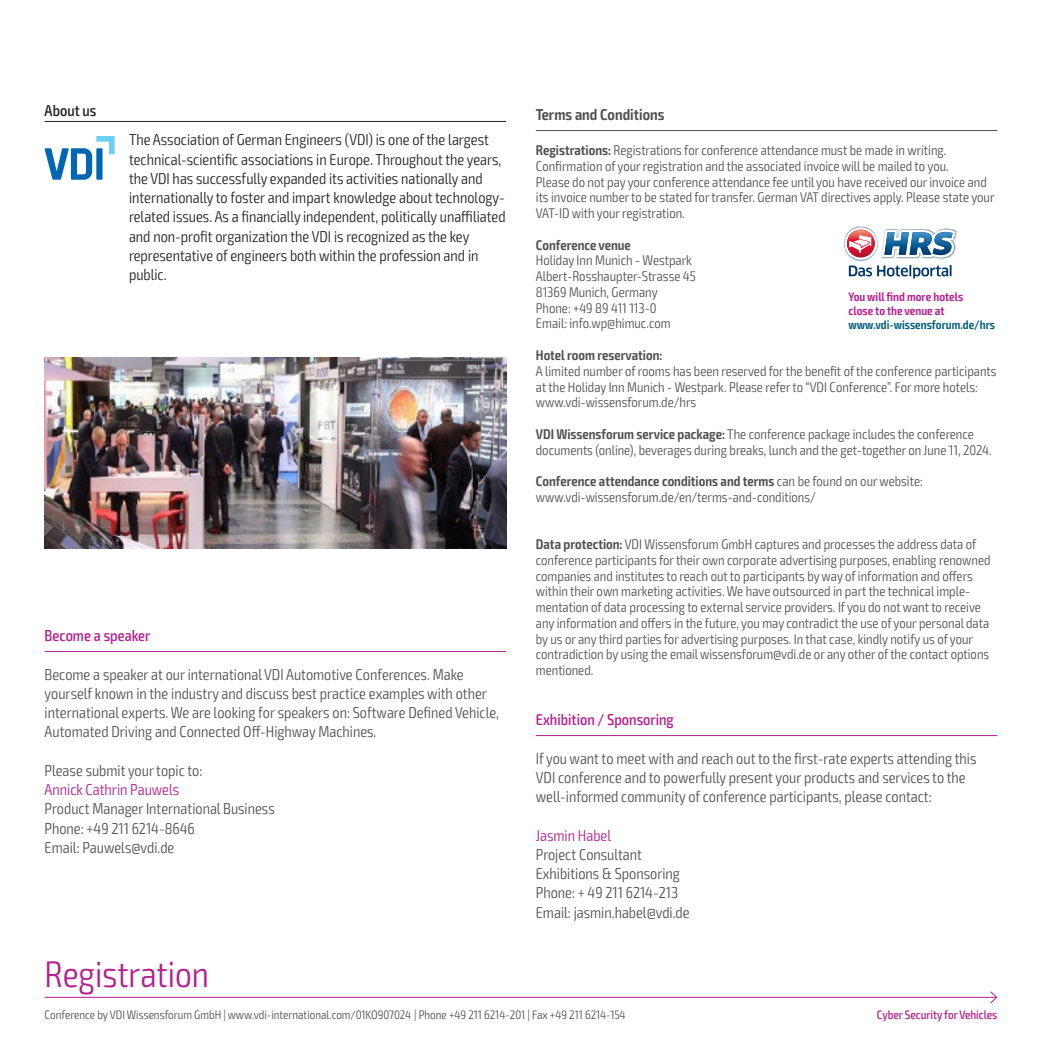
<style>
.page{position:relative;width:1042px;height:1042px;background:#fff}
.page>*{position:absolute;margin:0;border:0;box-sizing:border-box;transform-origin:0 0}
.t1{font:300 condensed 36.75px "Exo 2";color:#b41e8d}
.t2{font:300 condensed 15.75px/19.2px "Exo 2";color:#504f4e}
.t3{font:300 condensed 15.75px/19.2px "Exo 2";color:#231f20}
.t4{font:500 condensed 15.75px "Exo 2";color:#b41e8d}
.t5{font:300 condensed 15.75px "Exo 2";color:#b41e8d}
.t6{font:600 condensed 15.75px "Exo 2";color:#504f4e}
.t7{font:500 condensed 15.75px "Exo 2";color:#231f20}
.t8{font:300 condensed 14px/15.8px "Exo 2";color:#504f4e}
.t9{font:600 condensed 14px "Exo 2";color:#504f4e}
.t10{font:300 condensed 12.25px "Exo 2";color:#504f4e}
.t11{font:600 condensed 12.25px/14px "Exo 2";color:#b41e8d}
.t12{font:600 condensed 12.25px "Exo 2";color:#015e7b}
.t13{font:500 condensed 12.25px "Exo 2";color:#b41e8d}
.s1{font-weight:600}
</style>
<div class="page">
<img style="left:45px;top:357px;width:461px;height:191px">
<hr style="left:536px;top:130px;width:461px;height:1px;background:#504f4e">
<img style="left:843px;top:226px;width:114px;height:35px">
<svg style="left:844px;top:227px;width:33px;height:33px"></svg>
<svg style="left:849px;top:265px;width:102px;height:13px"></svg>
<svg style="left:847px;top:230px;width:28px;height:27px"></svg>
<svg style="left:881px;top:230px;width:75px;height:28px"></svg>
<svg style="left:847px;top:230px;width:27px;height:27px"></svg>
<svg style="left:849px;top:235px;width:22px;height:18px"></svg>
<hr style="left:45px;top:651px;width:461px;height:1px;background:#b41e8d">
<hr style="left:536px;top:735px;width:461px;height:1px;background:#b41e8d">
<hr style="left:45px;top:997px;width:951px;height:1px;background:#b41e8d">
<svg style="left:989px;top:991px;width:9px;height:13px"></svg>
<svg style="left:45px;top:136px;width:69px;height:44px"></svg>
<hr style="left:45px;top:121px;width:461px;height:1px;background:#231f20">
<p class="t7" style="left:45px;top:101px;width:53px">About us</p>
<p class="t3" style="left:129px;top:131px;width:378px">The Association of German Engineers (VDI) is one of the largest technical-scientific associations in Europe. Throughout the years, the VDI has successfully expanded its activities nationally and internationally to foster and impart knowledge about technology&shy;related issues. As a financially independent, politically unaffiliated and non-profit organization the VDI is recognized as the key representative of engineers both within the profession and in public.</p>
<p class="t4" style="left:45px;top:626px;width:107px">Become a speaker</p>
<p class="t2" style="left:45px;top:665px;width:456px">Become a speaker at our international VDI Automotive Conferences. Make yourself known in the industry and discuss best practice examples with other international experts. We are looking for speakers on: Software Defined Vehicle, Automated Driving and Connected Off-Highway Machines.</p>
<p class="t2" style="left:45px;top:761px;width:159px">Please submit your topic to:</p>
<p class="t5" style="left:45px;top:780px;width:136px">Annick Cathrin Pauwels</p>
<p class="t2" style="left:45px;top:799px;width:232px">Product Manager International Business<br>Phone: +49 211 6214-8646<br>Email: Pauwels@vdi.de</p>
<h1 class="t1" style="left:45px;top:953px;width:166px">Registration</h1>
<p class="t6" style="left:536px;top:105px;width:130px">Terms and Conditions</p>
<p class="t8" style="left:536px;top:143px;width:460px"><span class="s1">Registrations:</span> Registrations for conference attendance must be made in writing.<br>Confirmation of your registration and the associated invoice will be mailed to you.<br>Please do not pay your conference attendance fee until you have received our invoice and its invoice number to be stated for transfer. German VAT directives apply. Please state your VAT-ID with your registration.</p>
<p class="t9" style="left:536px;top:236px;width:97px">Conference venue</p>
<p class="t8" style="left:536px;top:253px;width:161px">Holiday Inn Munich - Westpark<br>Albert-Rosshaupter-Strasse 45<br>81369 Munich, Germany<br>Phone: +49 89 411 113-0<br>Email: info.wp@himuc.com</p>
<p class="t9" style="left:536px;top:347px;width:128px">Hotel room reservation:</p>
<p class="t8" style="left:536px;top:363px;width:462px">A limited number of rooms has been reserved for the benefit of the conference participants at the Holiday Inn Munich - Westpark. Please refer to “VDI Conference”. For more hotels: www.vdi-wissensforum.de/hrs</p>
<p class="t8" style="left:536px;top:426px;width:457px"><span class="s1">VDI Wissensforum service package:</span> The conference package includes the conference documents (online), beverages during breaks, lunch and the get-together on June 11, 2024.</p>
<p class="t8" style="left:536px;top:473px;width:388px"><span class="s1">Conference attendance conditions and terms</span> can be found on our website: www.vdi-wissensforum.de/en/terms-and-conditions/</p>
<p class="t8" style="left:536px;top:536px;width:456px"><span class="s1">Data protection:</span> VDI Wissensforum GmbH captures and processes the address data of conference participants for their own corporate advertising purposes, enabling renowned companies and institutes to reach out to participants by way of information and offers within their own marketing activities. We have outsourced in part the technical imple&shy;mentation of data processing to external service providers. If you do not want to receive any information and offers in the future, you may contradict the use of your personal data by us or any third parties for advertising purposes. In that case, kindly notify us of your contradiction by using the email wissensforum@vdi.de or any other of the contact options mentioned.</p>
<p class="t11" style="left:848px;top:289px;width:116px">You will find more hotels close to the venue at</p>
<p class="t12" style="left:848px;top:317px;width:148px">www.vdi-wissensforum.de/hrs</p>
<p class="t4" style="left:536px;top:710px;width:139px">Exhibition / Sponsoring</p>
<p class="t2" style="left:536px;top:749px;width:442px">If you want to meet with and reach out to the first-rate experts attending this<br>VDI conference and to powerfully present your products and services to the well-informed community of conference participants, please contact:</p>
<p class="t5" style="left:536px;top:826px;width:77px">Jasmin Habel</p>
<p class="t2" style="left:536px;top:845px;width:155px">Project Consultant<br>Exhibitions &amp; Sponsoring<br>Phone: + 49 211 6214-213<br>Email: jasmin.habel@vdi.de</p>
<p class="t10" style="left:45px;top:1007px;width:582px">Conference by VDI Wissensforum GmbH | www.vdi-international.com/01KO907024 | Phone +49 211 6214-201 | Fax +49 211 6214-154</p>
<p class="t13" style="left:877px;top:1007px;width:122px">Cyber Security for Vehicles</p>
</div>
